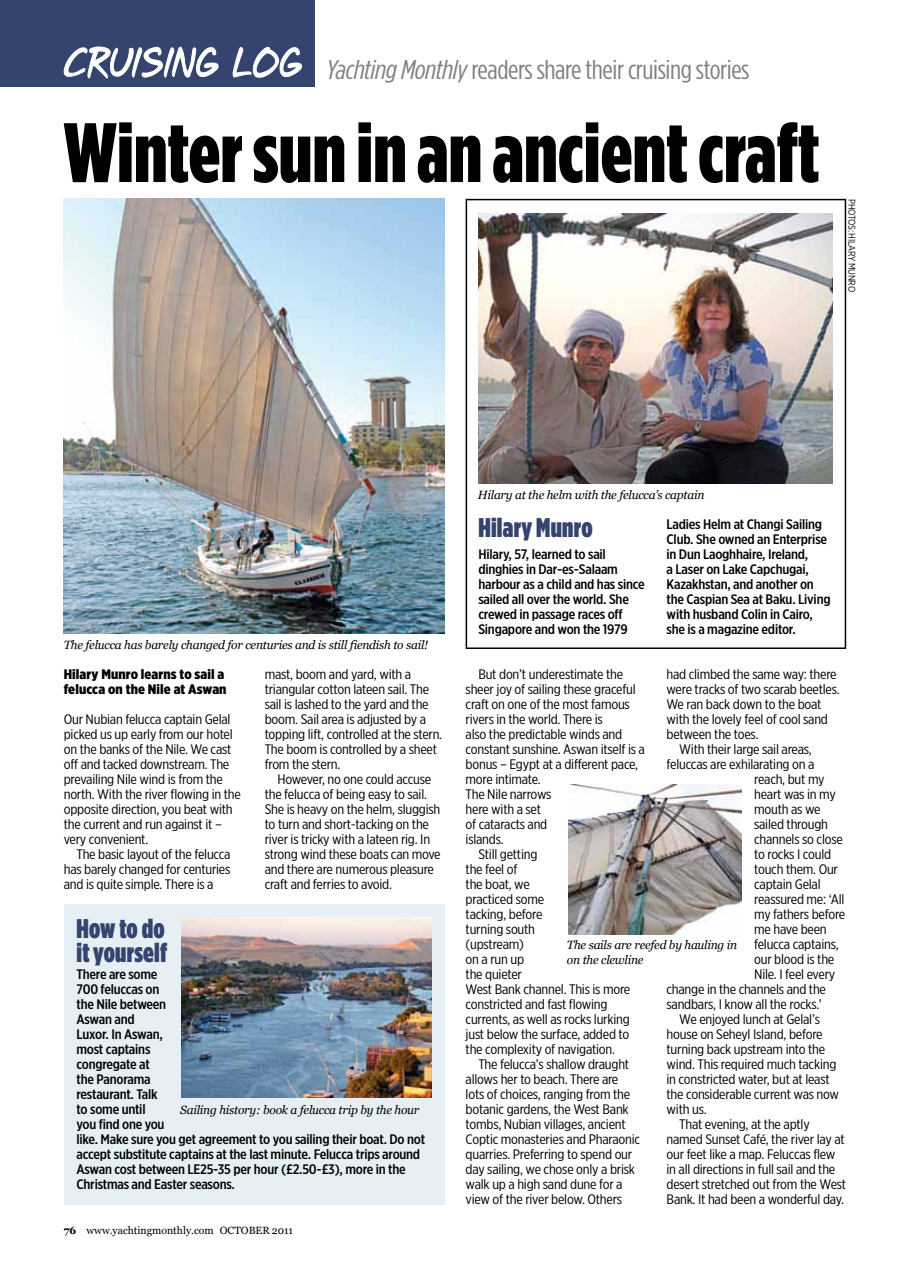
<style>
.page{position:relative;width:910px;height:1276px;background:#fff}
.page>*{position:absolute;margin:0;border:0;box-sizing:border-box;transform-origin:0 0}
.t1{font:900 84px "Gotham Condensed";color:#000}
.t2{font:27px "Gotham Condensed";letter-spacing:-.015em;color:#808184;scale:1.1 1}
.t3{font:27px/24px "Gotham Condensed X Black";letter-spacing:.01em;color:#35446e}
.t4{font:13.8px/15px "Gotham X Narrow";letter-spacing:-.015em;color:#000;scale:1.1 1}
.t5{font:500 13.8px/15px "Gotham X Narrow";letter-spacing:-.015em;color:#000;scale:1.1 1}
.t6{font:900 13.8px/15px "Gotham X Narrow";letter-spacing:.005em;color:#000;scale:1.1 1}
.t7{font:italic 12px/15px "Georgia";letter-spacing:-.02em;color:#000}
.t8{font:10.5px "Georgia";color:#000}
.t9{font:9.75px "Gotham Narrow";letter-spacing:-.03em;color:#000;scale:.9 1}
.s1{font-style:italic}
.s2{font-weight:700}
</style>
<div class="page">
<div style="left:0;top:0;width:315px;height:86px;background:#35446e"></div>
<svg style="left:63px;top:46px;width:156px;height:33px"></svg>
<svg style="left:232px;top:47px;width:70px;height:31px"></svg>
<div style="left:466px;top:199px;width:380px;height:450px;border:2px solid #000"></div>
<img style="left:478px;top:214px;width:354px;height:270px">
<img style="left:64px;top:199px;width:380px;height:435px">
<img style="left:568px;top:784px;width:173px;height:150px">
<div style="left:64px;top:904px;width:380px;height:300px;background:#e5eff4"></div>
<img style="left:181px;top:917px;width:250px;height:180px">
<h2 class="t2" style="left:327px;top:53px;width:386px"><span class="s1">Yachting Monthly</span> readers share their cruising stories</h2>
<h1 class="t1" style="left:64px;top:101px;width:757px">Winter sun in an ancient craft</h1>
<p class="t9" style="left:858px;top:199px;width:104px;rotate:90deg">PHOTOS: Hilary munro</p>
<p class="t7" style="left:64px;top:637px;width:366px">The felucca has barely changed for centuries and is still fiendish to sail!</p>
<p class="t7" style="left:478px;top:487px;width:228px">Hilary at the helm with the felucca’s captain</p>
<h2 class="t3" style="left:478px;top:515px;width:116px">Hilary Munro</h2>
<p class="t5" style="left:478px;top:546px;width:153px">Hilary, 57, learned to sail dinghies in Dar-es-Salaam harbour as a child and has since sailed all over the world. She crewed in passage races off<br>Singapore and won the 1979</p>
<p class="t5" style="left:667px;top:516px;width:151px">Ladies Helm at Changi Sailing<br>Club. She owned an Enterprise in Dun Laoghhaire, Ireland,<br>a Laser on Lake Capchugai,<br>Kazakhstan, and another on the Caspian Sea at Baku. Living with husband Colin in Cairo, she is a magazine editor.</p>
<p class="t6" style="left:64px;top:666px;width:149px">Hilary Munro learns to sail a felucca on the Nile at Aswan</p>
<p class="t4" style="left:64px;top:711px;width:163px">Our Nubian felucca captain Gelal picked us up early from our hotel on the banks of the Nile. We cast off and tacked downstream. The prevailing Nile wind is from the north. With the river flowing in the opposite direction, you beat with the current and run against it – very convenient.</p>
<p class="t4" style="left:64px;top:846px;width:153px;text-align:justify;text-indent:13px">The basic layout of the felucca has barely changed for centuries and is quite simple. There is a</p>
<h2 class="t3" style="left:77px;top:916px;width:92px">How to do it yourself</h2>
<p class="t4" style="left:265px;top:666px;width:163px">mast, boom and yard, with a triangular cotton lateen sail. The sail is lashed to the yard and the boom. Sail area is adjusted by a topping lift, controlled at the stern.<br>The boom is controlled by a sheet from the stern.</p>
<p class="t4" style="left:265px;top:771px;width:161px;text-indent:13px">However, no one could accuse the felucca of being easy to sail.<br>She is heavy on the helm, sluggish to turn and short-tacking on the river is tricky with a lateen rig. In strong wind these boats can move and there are numerous pleasure craft and ferries to avoid.</p>
<p class="t5" style="left:77px;top:966px;width:318px">There are some<br>700 feluccas on<br>the Nile between<br>Aswan and<br>Luxor. In Aswan,<br>most captains<br>congregate at<br>the Panorama<br>restaurant. Talk<br>to some until<br>you find one you<br>like. Make sure you get agreement to you sailing their boat. Do not accept substitute captains at the last minute. Felucca trips around<br>Aswan cost between LE25-35 per hour (£2.50-£3), more in the<br>Christmas and Easter seasons.</p>
<p class="t7" style="left:180px;top:1102px;width:241px">Sailing history: book a felucca trip by the hour</p>
<p class="t8" style="left:64px;top:1223px;width:231px"><span class="s2">76</span> www.yachtingmonthly.com OCTOBER 2011</p>
<p class="t4" style="left:478px;top:666px;width:133px">But don’t underestimate the</p>
<p class="t4" style="left:466px;top:681px;width:156px">sheer joy of sailing these graceful</p>
<p class="t4" style="left:466px;top:696px;width:151px">craft on one of the most famous</p>
<p class="t4" style="left:466px;top:711px;width:126px">rivers in the world. There is</p>
<p class="t4" style="left:466px;top:726px;width:144px">also the predictable winds and</p>
<p class="t4" style="left:466px;top:741px;width:165px">constant sunshine. Aswan itself is a</p>
<p class="t4" style="left:466px;top:756px;width:158px">bonus – Egypt at a different pace,</p>
<p class="t4" style="left:466px;top:771px;width:70px">more intimate.</p>
<p class="t4" style="left:466px;top:786px;width:80px">The Nile narrows</p>
<p class="t4" style="left:466px;top:801px;width:70px">here with a set</p>
<p class="t4" style="left:466px;top:816px;width:76px">of cataracts and</p>
<p class="t4" style="left:466px;top:831px;width:36px">islands.</p>
<p class="t4" style="left:478px;top:846px;width:55px">Still getting</p>
<p class="t4" style="left:466px;top:861px;width:49px">the feel of</p>
<p class="t4" style="left:466px;top:876px;width:60px">the boat, we</p>
<p class="t4" style="left:466px;top:891px;width:73px">practiced some</p>
<p class="t4" style="left:466px;top:906px;width:71px">tacking, before</p>
<p class="t4" style="left:466px;top:921px;width:65px">turning south</p>
<p class="t4" style="left:466px;top:936px;width:55px">(upstream)</p>
<p class="t4" style="left:466px;top:951px;width:55px">on a run up</p>
<p class="t4" style="left:466px;top:966px;width:53px">the quieter</p>
<p class="t4" style="left:466px;top:981px;width:151px">West Bank channel. This is more</p>
<p class="t4" style="left:466px;top:996px;width:131px">constricted and fast flowing</p>
<p class="t4" style="left:466px;top:1011px;width:151px">currents, as well as rocks lurking</p>
<p class="t4" style="left:466px;top:1026px;width:150px">just below the surface, added to</p>
<p class="t4" style="left:466px;top:1041px;width:137px">the complexity of navigation.</p>
<p class="t4" style="left:478px;top:1056px;width:139px">The felucca’s shallow draught</p>
<p class="t4" style="left:466px;top:1071px;width:140px">allows her to beach. There are</p>
<p class="t4" style="left:466px;top:1086px;width:151px">lots of choices, ranging from the</p>
<p class="t4" style="left:466px;top:1101px;width:150px">botanic gardens, the West Bank</p>
<p class="t4" style="left:466px;top:1116px;width:147px">tombs, Nubian villages, ancient</p>
<p class="t4" style="left:466px;top:1131px;width:160px">Coptic monasteries and Pharaonic</p>
<p class="t4" style="left:466px;top:1146px;width:153px">quarries. Preferring to spend our</p>
<p class="t4" style="left:466px;top:1161px;width:156px">day sailing, we chose only a brisk</p>
<p class="t4" style="left:466px;top:1176px;width:144px">walk up a high sand dune for a</p>
<p class="t4" style="left:466px;top:1191px;width:144px">view of the river below. Others</p>
<p class="t4" style="left:667px;top:666px;width:156px">had climbed the same way: there</p>
<p class="t4" style="left:667px;top:681px;width:159px">were tracks of two scarab beetles.</p>
<p class="t4" style="left:667px;top:696px;width:142px">We ran back down to the boat</p>
<p class="t4" style="left:667px;top:711px;width:148px">with the lovely feel of cool sand</p>
<p class="t4" style="left:667px;top:726px;width:85px">between the toes.</p>
<p class="t4" style="left:679px;top:741px;width:122px">With their large sail areas,</p>
<p class="t4" style="left:667px;top:756px;width:136px">feluccas are exhilarating on a</p>
<p class="t4" style="left:754px;top:771px;width:66px">reach, but my</p>
<p class="t4" style="left:754px;top:786px;width:76px">heart was in my</p>
<p class="t4" style="left:754px;top:801px;width:62px">mouth as we</p>
<p class="t4" style="left:754px;top:816px;width:69px">sailed through</p>
<p class="t4" style="left:754px;top:831px;width:82px">channels so close</p>
<p class="t4" style="left:754px;top:846px;width:72px">to rocks I could</p>
<p class="t4" style="left:754px;top:861px;width:78px">touch them. Our</p>
<p class="t4" style="left:754px;top:876px;width:62px">captain Gelal</p>
<p class="t4" style="left:754px;top:891px;width:84px">reassured me: ‘All</p>
<p class="t4" style="left:754px;top:906px;width:84px">my fathers before</p>
<p class="t4" style="left:754px;top:921px;width:67px">me have been</p>
<p class="t4" style="left:754px;top:936px;width:78px">felucca captains,</p>
<p class="t4" style="left:754px;top:951px;width:74px">our blood is the</p>
<p class="t4" style="left:754px;top:966px;width:75px">Nile. I feel every</p>
<p class="t4" style="left:667px;top:981px;width:146px">change in the channels and the</p>
<p class="t4" style="left:667px;top:996px;width:142px">sandbars, I know all the rocks.’</p>
<p class="t4" style="left:679px;top:1011px;width:129px">We enjoyed lunch at Gelal’s</p>
<p class="t4" style="left:667px;top:1026px;width:143px">house on Seheyl Island, before</p>
<p class="t4" style="left:667px;top:1041px;width:146px">turning back upstream into the</p>
<p class="t4" style="left:667px;top:1056px;width:156px">wind. This required much tacking</p>
<p class="t4" style="left:667px;top:1071px;width:150px">in constricted water, but at least</p>
<p class="t4" style="left:667px;top:1086px;width:158px">the considerable current was now</p>
<p class="t4" style="left:667px;top:1101px;width:38px">with us.</p>
<p class="t4" style="left:679px;top:1116px;width:120px">That evening, at the aptly</p>
<p class="t4" style="left:667px;top:1131px;width:163px">named Sunset Café, the river lay at</p>
<p class="t4" style="left:667px;top:1146px;width:155px">our feet like a map. Feluccas flew</p>
<p class="t4" style="left:667px;top:1161px;width:155px">in all directions in full sail and the</p>
<p class="t4" style="left:667px;top:1176px;width:165px">desert stretched out from the West</p>
<p class="t4" style="left:667px;top:1191px;width:163px">Bank. It had been a wonderful day.</p>
<p class="t7" style="left:567px;top:937px;width:172px">The sails are reefed by hauling in on the clewline</p>
</div>
